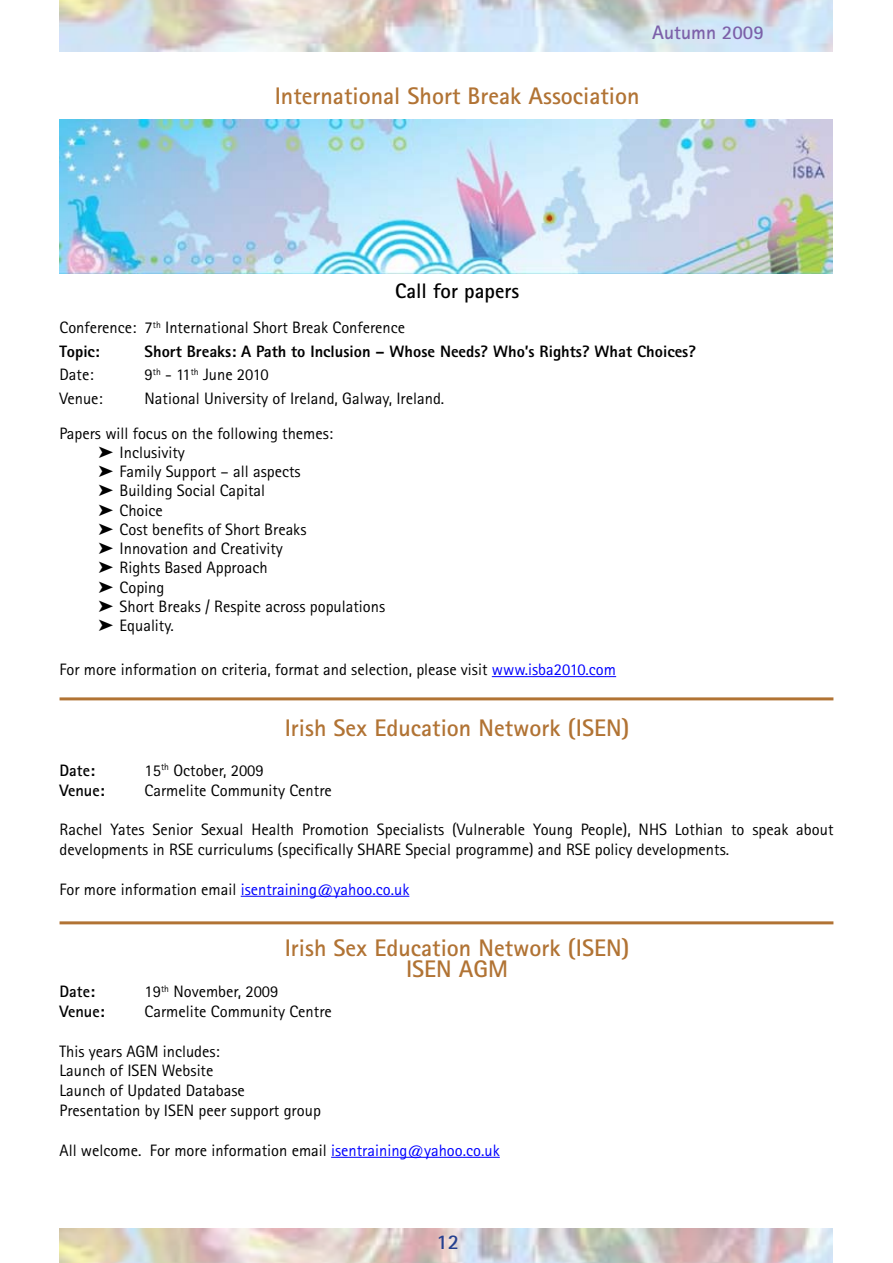
<style>
.page{position:relative;width:893px;height:1263px;background:#fff}
.page>*{position:absolute;margin:0;border:0;box-sizing:border-box;transform-origin:0 0}
.t1{font:700 24px/21.6px "Rotis Sans Serif";color:#b17334;text-align:center}
.t2{font:700 21px "Rotis Sans Serif";color:#000}
.t3{font:700 21px "Rotis Sans Serif";color:#25408f}
.t4{font:700 19.5px "Rotis Sans Serif";color:#7c60a9}
.t5{font:16.5px/19.2px "Rotis Sans Serif";color:#000}
.t6{font:800 16.5px "Rotis Sans Serif";color:#000}
.t7{font:16.5px "Rotis Sans Serif";color:#00f}
.t8{font:700 16.5px "Rotis Sans Serif";color:#000}
.s1{font-weight:800}
.s2{color:#00f}
.s3{color:#000}
</style>
<div class="page">
<img style="left:60px;top:0;width:772px;height:52px">
<img style="left:60px;top:1228px;width:772px;height:35px">
<img style="left:60px;top:119px;width:773px;height:154px">
<hr style="left:492px;top:676px;width:124px;height:1px;background:#00f">
<hr style="left:241px;top:896px;width:168px;height:1px;background:#00f">
<hr style="left:331px;top:1157px;width:169px;height:1px;background:#00f">
<hr style="left:60px;top:697px;width:773px;height:3px;background:#b17334">
<hr style="left:60px;top:921px;width:773px;height:3px;background:#b17334">
<p class="t4" style="left:652px;top:20px;width:113px">Autumn 2009</p>
<h1 class="t1" style="left:275px;top:85px;width:366px">International Short Break Association</h1>
<p class="t2" style="left:395px;top:278px;width:126px">Call for papers</p>
<p class="t5" style="left:60px;top:316px;width:347px;line-height:23.5px">Conference: 7<sup>th</sup> International Short Break Conference<br><span class="s1">Topic:</span></p>
<p class="t6" style="left:145px;top:341px;width:553px">Short Breaks: A Path to Inclusion – Whose Needs? Who’s Rights? What Choices?</p>
<p class="t5" style="left:60px;top:365px;width:36px">Date:</p>
<p class="t5" style="left:145px;top:365px;width:126px">9<sup>th</sup> - 11<sup>th</sup> June 2010</p>
<p class="t5" style="left:60px;top:388px;width:45px">Venue:</p>
<p class="t5" style="left:60px;top:381px;width:386px;line-height:34.8px;text-indent:85px">National University of Ireland, Galway, Ireland.<br>Papers will focus on the following themes:</p>
<p class="t5" style="left:99px;top:442px;width:288px">➤ Inclusivity<br>➤ Family Support – all aspects<br>➤ Building Social Capital<br>➤ Choice<br>➤ Cost benefits of Short Breaks<br>➤ Innovation and Creativity<br>➤ Rights Based Approach<br>➤ Coping<br>➤ Short Breaks / Respite across populations ➤ Equality.</p>
<p class="t5" style="left:60px;top:660px;width:558px">For more information on criteria, format and selection, please visit <span class="s2">www.isba2010.com</span></p>
<h1 class="t1" style="left:285px;top:717px;width:346px">Irish Sex Education Network (ISEN)</h1>
<p class="t8" style="left:60px;top:760px;width:37px">Date:</p>
<p class="t5" style="left:145px;top:760px;width:121px">15<sup>th</sup> October, 2009</p>
<p class="t8" style="left:60px;top:779px;width:47px">Venue:</p>
<p class="t5" style="left:145px;top:780px;width:189px">Carmelite Community Centre</p>
<p class="t5" style="left:60px;top:820px;width:775px;line-height:19.8px">Rachel Yates Senior Sexual Health Promotion Specialists (Vulnerable Young People), NHS Lothian to speak about developments in RSE curriculums (specifically SHARE Special programme) and RSE policy developments.</p>
<p class="t7" style="left:60px;top:879px;width:351px"><span class="s3">For more information email</span> isentraining@yahoo.co.uk</p>
<h1 class="t1" style="left:285px;top:936px;width:346px">Irish Sex Education Network (ISEN)<br>ISEN AGM</h1>
<p class="t8" style="left:60px;top:981px;width:37px">Date:</p>
<p class="t5" style="left:145px;top:982px;width:135px">19<sup>th</sup> November, 2009</p>
<p class="t8" style="left:60px;top:1001px;width:47px">Venue:</p>
<p class="t5" style="left:145px;top:1002px;width:189px">Carmelite Community Centre</p>
<p class="t5" style="left:60px;top:1041px;width:263px;line-height:19.8px">This years AGM includes:<br>Launch of ISEN Website<br>Launch of Updated Database<br>Presentation by ISEN peer support group</p>
<p class="t5" style="left:60px;top:1140px;width:442px">All welcome. For more information email <span class="s2">isentraining@yahoo.co.uk</span></p>
<p class="t3" style="left:436px;top:1228px;width:24px">12</p>
</div>
